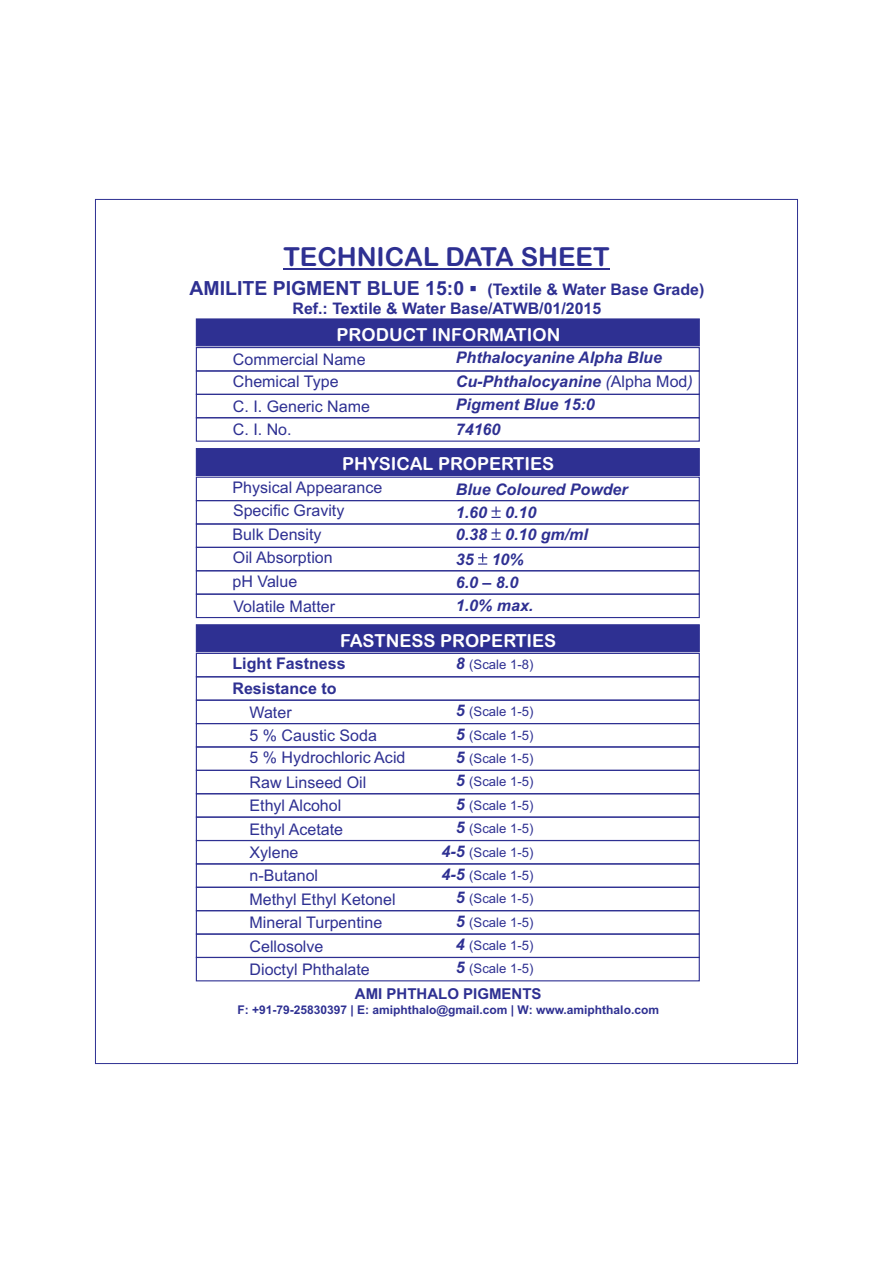
<style>
.page{position:relative;width:893px;height:1263px;background:#fff}
.page>*{position:absolute;margin:0;border:0;box-sizing:border-box;transform-origin:0 0}
.t1{font:26.25px "Arial Rounded MT Bold";color:#2e3092}
.t2{font:18px "Arial Rounded MT Bold";color:#fff}
.t3{font:16.05px/23.4px "Arial";color:#2e3092}
.t4{font:italic 700 16.05px/23.9px "Arial";color:#2e3092}
.t5{font:700 16.05px/25px "Arial";color:#2e3092}
.t6{font:700 15.9px/18.6px "Arial";color:#2e3092;text-align:center}
.t7{font:700 15px "Arial";color:#2e3092}
.t8{font:13.05px/23.4px "Arial";color:#2e3092;text-align:justify}
.t9{font:700 12px "Arial";color:#2e3092}
.s1{font-size:19.5px}
.s2{font-weight:400}
.s3{font-weight:400;font-style:normal}
.s4{font-weight:700;font-style:italic;font-size:16.05px}
</style>
<div class="page">
<hr style="left:283px;top:268px;width:327px;height:2px;background:#2e3092">
<svg style="left:195px;top:318px;width:505px;height:29px;background:#353796"></svg>
<div style="left:196px;top:347px;width:504px;height:24px;border:1px solid #2e3092"></div>
<div style="left:196px;top:370px;width:504px;height:25px;border:1px solid #2e3092"></div>
<div style="left:196px;top:394px;width:504px;height:24px;border:1px solid #2e3092"></div>
<div style="left:196px;top:417px;width:504px;height:25px;border:1px solid #2e3092"></div>
<div style="left:195px;top:448px;width:505px;height:29px;background:#2e3092"></div>
<div style="left:196px;top:477px;width:504px;height:24px;border:1px solid #2e3092"></div>
<div style="left:196px;top:500px;width:504px;height:24px;border:1px solid #2e3092"></div>
<div style="left:196px;top:523px;width:504px;height:25px;border:1px solid #2e3092"></div>
<div style="left:196px;top:547px;width:504px;height:24px;border:1px solid #2e3092"></div>
<div style="left:196px;top:570px;width:504px;height:25px;border:1px solid #2e3092"></div>
<div style="left:196px;top:594px;width:504px;height:24px;border:1px solid #2e3092"></div>
<svg style="left:195px;top:624px;width:505px;height:29px;background:#343695"></svg>
<div style="left:196px;top:653px;width:504px;height:24px;border:1px solid #2e3092"></div>
<div style="left:196px;top:676px;width:504px;height:25px;border:1px solid #2e3092"></div>
<div style="left:196px;top:700px;width:504px;height:24px;border:1px solid #2e3092"></div>
<div style="left:196px;top:723px;width:504px;height:24px;border:1px solid #2e3092"></div>
<div style="left:196px;top:746px;width:504px;height:25px;border:1px solid #2e3092"></div>
<div style="left:196px;top:770px;width:504px;height:24px;border:1px solid #2e3092"></div>
<div style="left:196px;top:793px;width:504px;height:25px;border:1px solid #2e3092"></div>
<div style="left:196px;top:816px;width:504px;height:25px;border:1px solid #2e3092"></div>
<div style="left:196px;top:840px;width:504px;height:24px;border:1px solid #2e3092"></div>
<div style="left:196px;top:863px;width:504px;height:25px;border:1px solid #2e3092"></div>
<div style="left:196px;top:887px;width:504px;height:24px;border:1px solid #2e3092"></div>
<div style="left:196px;top:910px;width:504px;height:25px;border:1px solid #2e3092"></div>
<div style="left:196px;top:933px;width:504px;height:25px;border:1px solid #2e3092"></div>
<div style="left:196px;top:957px;width:504px;height:24px;border:1px solid #2e3092"></div>
<svg style="left:491px;top:506px;width:10px;height:12px"></svg>
<svg style="left:491px;top:528px;width:10px;height:12px"></svg>
<svg style="left:478px;top:553px;width:9px;height:12px"></svg>
<h1 class="t1" style="left:283px;top:247px;width:328px">TECHNICAL DATA SHEET</h1>
<p class="t6" style="left:189px;top:282px;width:516px"><span class="s1">AMILITE PIGMENT BLUE 15:0 ?</span> (Textile &amp; Water Base Grade)<br>Ref.: Textile &amp; Water Base/ATWB/01/2015</p>
<p class="t2" style="left:337px;top:328px;width:225px">PRODUCT INFORMATION</p>
<p class="t3" style="left:233px;top:350px;width:134px;line-height:21.8px">Commercial Name<br>Chemical Type</p>
<p class="t3" style="left:233px;top:396px;width:139px">C. I. Generic Name<br>C. I. No.</p>
<p class="t2" style="left:342px;top:457px;width:213px">PHYSICAL PROPERTIES</p>
<p class="t3" style="left:233px;top:477px;width:151px">Physical Appearance<br>Specific Gravity<br>Bulk Density<br>Oil Absorption<br>pH Value</p>
<p class="t3" style="left:233px;top:596px;width:103px">Volatile Matter</p>
<p class="t2" style="left:340px;top:633px;width:218px">FASTNESS PROPERTIES</p>
<p class="t5" style="left:232px;top:652px;width:115px">Light Fastness<br>Resistance to</p>
<p class="t3" style="left:250px;top:702px;width:129px">Water<br>5 % Caustic Soda</p>
<p class="t3" style="left:250px;top:747px;width:157px">5 % Hydrochloric Acid</p>
<p class="t4" style="left:456px;top:347px;width:238px;line-height:23.4px">Phthalocyanine Alpha Blue<br>Cu-Phthalocyanine <span class="s2">(</span><span class="s3">Alpha Mod</span><span class="s2">)<br></span>Pigment Blue 15:0</p>
<p class="t4" style="left:456px;top:419px;width:46px">74160</p>
<p class="t4" style="left:456px;top:479px;width:173px;line-height:23.2px">Blue Coloured Powder<br>1.60 0.10</p>
<p class="t4" style="left:456px;top:524px;width:134px">0.38 0.10 gm/ml<br>35 10%<br>6.0 – 8.0<br>1.0% max.</p>
<p class="t8" style="left:456px;top:654px;width:79px"><span class="s4">8</span> (Scale 1-8)</p>
<p class="t8" style="left:456px;top:701px;width:79px"><span class="s4">5</span> (Scale 1-5)<br><span class="s4">5</span> (Scale 1-5)<br><span class="s4">5</span> (Scale 1-5)</p>
<p class="t3" style="left:250px;top:772px;width:148px">Raw Linseed Oil<br>Ethyl Alcohol<br>Ethyl Acetate<br>Xylene<br>n-Butanol<br>Methyl Ethyl Ketonel<br>Mineral Turpentine<br>Cellosolve<br>Dioctyl Phthalate</p>
<p class="t8" style="left:442px;top:771px;width:93px;text-align:right"><span class="s4">5</span> (Scale 1-5)<br><span class="s4">5</span> (Scale 1-5)<br><span class="s4">5</span> (Scale 1-5)<br><span class="s4">4-5</span> (Scale 1-5)<br><span class="s4">4-5</span> (Scale 1-5)<br><span class="s4">5</span> (Scale 1-5)<br><span class="s4">5</span> (Scale 1-5)<br><span class="s4">4</span> (Scale 1-5)<br><span class="s4">5</span> (Scale 1-5)</p>
<p class="t7" style="left:355px;top:988px;width:188px">AMI PHTHALO PIGMENTS</p>
<p class="t9" style="left:237px;top:1005px;width:423px">F: +91-79-25830397 | E: amiphthalo@gmail.com | W: www.amiphthalo.com</p>
</div>
